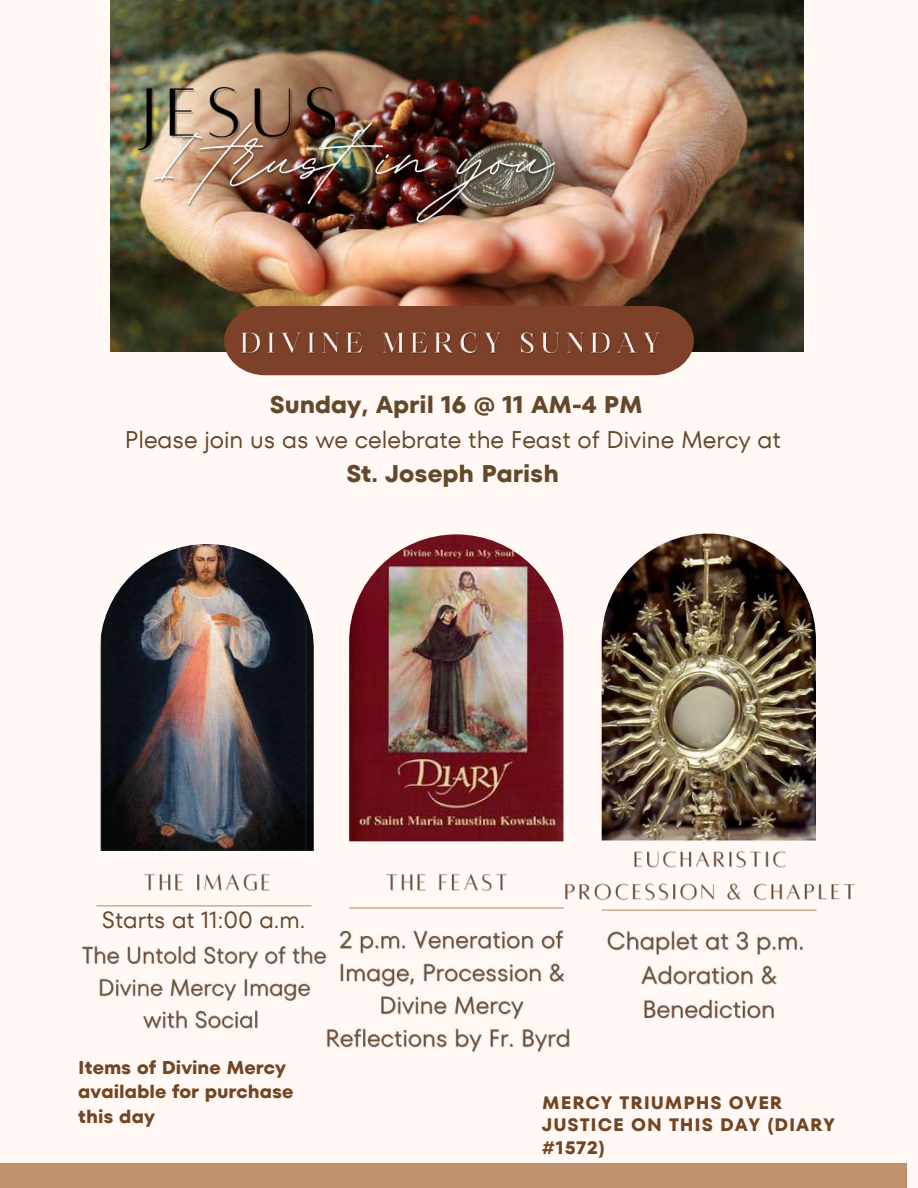
<style>
.page{position:relative;width:918px;height:1188px;background:#fff8f4}
.page>*{position:absolute;margin:0;border:0;box-sizing:border-box;transform-origin:0 0}
.t1{font:24px "TT Fors";color:#64482b}
.t2{font:700 24px "TT Fors";color:#64482b}
.t3{font:23.4px "TT Fors";color:#64482b}
.t4{font:700 18.45px/24.8px "TT Fors";color:#724523}
.t5{font:700 18px/22.5px "TT Fors";letter-spacing:.05em;color:#724523}
</style>
<div class="page">
<img style="left:111px;top:0;width:693px;height:351px">
<svg style="left:224px;top:306px;width:470px;height:69px;background:#7e442e"></svg>
<img style="left:100px;top:544px;width:214px;height:307px">
<img style="left:349px;top:534px;width:214px;height:307px">
<img style="left:602px;top:534px;width:214px;height:307px">
<hr style="left:97px;top:905px;width:214px;height:1px;background:#c0916f">
<hr style="left:349px;top:907px;width:215px;height:2px;background:#c0916f">
<hr style="left:602px;top:910px;width:215px;height:1px;background:#c0916f">
<div style="left:0;top:1164px;width:907px;height:24px;background:#c0916f"></div>
<img style="left:565px;top:851px;width:290px;height:50px">
<img style="left:607px;top:929px;width:196px;height:90px">
<img style="left:144px;top:873px;width:126px;height:18px">
<img style="left:82px;top:946px;width:242px;height:83px">
<img style="left:152px;top:80px;width:405px;height:147px">
<img style="left:138px;top:76px;width:241px;height:78px">
<img style="left:239px;top:332px;width:442px;height:30px">
<img style="left:386px;top:873px;width:121px;height:19px">
<img style="left:324px;top:929px;width:246px;height:123px">
<p class="t2" style="left:270px;top:388px;width:375px">Sunday, April 16 @ 11 AM-4 PM</p>
<p class="t1" style="left:125px;top:422px;width:657px">Please join us as we celebrate the Feast of Divine Mercy at</p>
<p class="t2" style="left:346px;top:457px;width:214px">St. Joseph Parish</p>
<p class="t3" style="left:102px;top:903px;width:205px">Starts at 11:00 a.m.</p>
<p class="t4" style="left:78px;top:1055px;width:217px">Items of Divine Mercy available for purchase this day</p>
<p class="t5" style="left:542px;top:1091px;width:294px">MERCY TRIUMPHS OVER<br>JUSTICE ON THIS DAY (DIARY #1572)</p>
</div>
